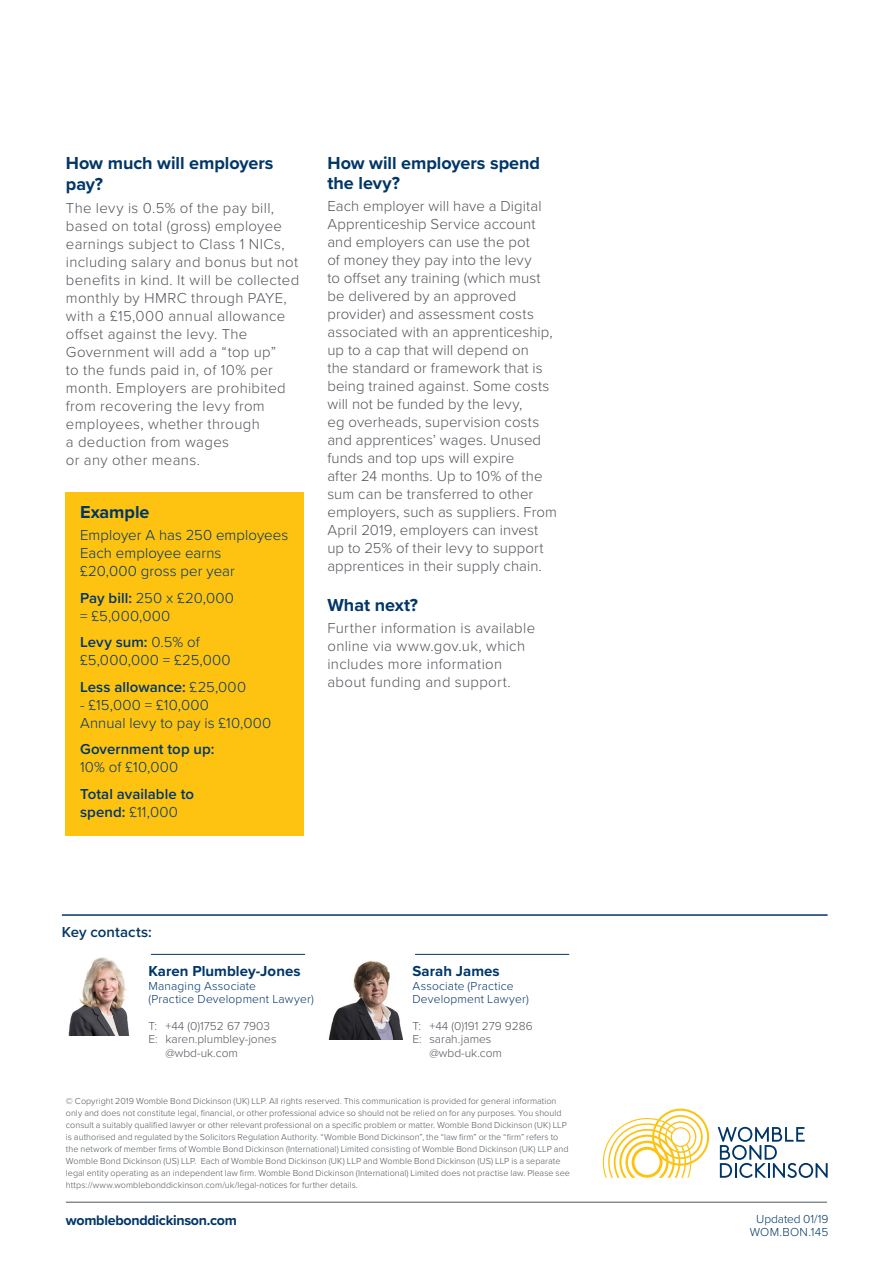
<style>
.page{position:relative;width:893px;height:1263px;background:#fff}
.page>*{position:absolute;margin:0;border:0;box-sizing:border-box;transform-origin:0 0}
.Sub_headings_bold{font:700 18px/21px "Proxima Nova";letter-spacing:-.005em;color:#003667}
.Body_proxima{font:300 15px/18px "Proxima Nova";letter-spacing:.01em;color:#52555b}
.Body_proxima-2{font:300 15px/18px "Proxima Nova";letter-spacing:.005em;color:#003667}
.Body_proxima-3{font:600 15px/18px "Proxima Nova";letter-spacing:.005em;color:#003667}
.Sub_headings_bold-2{font:700 15px "Proxima Nova";letter-spacing:.005em;color:#003667}
.Name{font:700 15px "Proxima Nova";letter-spacing:.005em;color:#003667}
.t1{font:700 14.25px "Proxima Nova";letter-spacing:-.02em;color:#003667}
.tel_and_email_info{font:300 12px/13.5px "Proxima Nova";color:#52555b}
.Body_proxima-4{font:300 12px/13.5px "Proxima Nova";letter-spacing:.015em;color:#003667}
.Sub_headings_bold-3{font:300 12px "Proxima Nova";letter-spacing:.015em;color:#003667}
.Body_proxima-5{font:300 12px "Proxima Nova";letter-spacing:-.005em;color:#003667}
.t2{font:300 9px/12px "Proxima Nova";letter-spacing:.005em;color:#52555b}
.s1{font-weight:600}
.s2{font-weight:300}
</style>
<div class="page">
<div style="left:66px;top:492px;width:238px;height:344px;background:#fec210"></div>
<hr style="left:62px;top:914px;width:766px;height:2px;background:#003667">
<img style="left:328px;top:960px;width:75px;height:80px">
<hr style="left:415px;top:954px;width:154px;height:1px;background:#003667">
<img style="left:68px;top:957px;width:62px;height:78px">
<hr style="left:151px;top:954px;width:154px;height:1px;background:#003667">
<svg style="left:718px;top:1127px;width:110px;height:51px"></svg>
<svg style="left:603px;top:1108px;width:106px;height:70px"></svg>
<hr style="left:66px;top:1202px;width:761px;height:1px;background:#52555b">
<p class="Sub_headings_bold" style="left:66px;top:153px;width:209px">How much will employers pay?</p>
<p class="Body_proxima" style="left:66px;top:198px;width:235px">The levy is 0.5% of the pay bill, based on total (gross) employee earnings subject to Class 1 NICs, including salary and bonus but not benefits in kind. It will be collected monthly by HMRC through PAYE, with a £15,000 annual allowance offset against the levy. The<br>Government will add a “top up”<br>to the funds paid in, of 10% per month. Employers are prohibited from recovering the levy from employees, whether through<br>a deduction from wages<br>or any other means.</p>
<p class="Sub_headings_bold" style="left:80px;top:501px;width:71px">Example</p>
<p class="Body_proxima-2" style="left:80px;top:526px;width:210px">Employer A has 250 employees</p>
<p class="Body_proxima-2" style="left:80px;top:544px;width:156px">Each employee earns £20,000 gross per year</p>
<p class="Body_proxima-2" style="left:80px;top:588px;width:155px"><span class="s1">Pay bill:</span> 250 x £20,000 = £5,000,000</p>
<p class="Body_proxima-2" style="left:80px;top:633px;width:152px"><span class="s1">Levy sum:</span> 0.5% of £5,000,000 = £25,000</p>
<p class="Body_proxima-3" style="left:80px;top:677px;width:168px">Less allowance: <span class="s2">£25,000</span></p>
<p class="Body_proxima-2" style="left:80px;top:695px;width:131px">- £15,000 = £10,000</p>
<p class="Body_proxima-2" style="left:80px;top:713px;width:193px">Annual levy to pay is £10,000</p>
<p class="Body_proxima-3" style="left:80px;top:740px;width:136px">Government top up:<br><span class="s2">10% of £10,000</span></p>
<p class="Body_proxima-3" style="left:80px;top:784px;width:115px">Total available to spend: <span class="s2">£11,000</span></p>
<p class="Sub_headings_bold" style="left:327px;top:153px;width:214px;line-height:19.5px">How will employers spend the levy?</p>
<p class="Body_proxima" style="left:327px;top:196px;width:231px">Each employer will have a Digital<br>Apprenticeship Service account and employers can use the pot<br>of money they pay into the levy<br>to offset any training (which must be delivered by an approved provider) and assessment costs associated with an apprenticeship, up to a cap that will depend on<br>the standard or framework that is being trained against. Some costs will not be funded by the levy,<br>eg overheads, supervision costs and apprentices’ wages. Unused funds and top ups will expire<br>after 24 months. Up to 10% of the sum can be transferred to other employers, such as suppliers. From<br>April 2019, employers can invest up to 25% of their levy to support apprentices in their supply chain.</p>
<p class="Sub_headings_bold" style="left:327px;top:594px;width:92px">What next?</p>
<p class="Body_proxima" style="left:327px;top:618px;width:209px">Further information is available online via www.gov.uk, which includes more information about funding and support.</p>
<p class="Body_proxima-3" style="left:62px;top:923px;width:92px">Key contacts:</p>
<p class="Sub_headings_bold-2" style="left:148px;top:960px;width:154px">Karen Plumbley-Jones</p>
<p class="Sub_headings_bold-3" style="left:148px;top:977px;width:109px">Managing Associate</p>
<p class="Body_proxima-4" style="left:148px;top:992px;width:167px">(Practice Development Lawyer)</p>
<p class="tel_and_email_info" style="left:148px;top:1018px;width:123px">T: +44 (0)1752 67 7903</p>
<p class="tel_and_email_info" style="left:165px;top:1032px;width:113px;text-indent:-17px">E: karen.plumbley-jones @wbd-uk.com</p>
<p class="Name" style="left:412px;top:960px;width:89px">Sarah James</p>
<p class="Body_proxima-4" style="left:412px;top:978px;width:118px">Associate (Practice<br>Development Lawyer)</p>
<p class="tel_and_email_info" style="left:412px;top:1018px;width:122px">T: +44 (0)191 279 9286</p>
<p class="tel_and_email_info" style="left:429px;top:1032px;width:74px;text-indent:-17px">E: sarah.james @wbd-uk.com</p>
<p class="t2" style="left:66px;top:1095px;width:506px">© Copyright 2019 Womble Bond Dickinson (UK) LLP. All rights reserved. This communication is provided for general information only and does not constitute legal, financial, or other professional advice so should not be relied on for any purposes. You should consult a suitably qualified lawyer or other relevant professional on a specific problem or matter. Womble Bond Dickinson (UK) LLP is authorised and regulated by the Solicitors Regulation Authority. “Womble Bond Dickinson”, the “law firm” or the “firm” refers to the network of member firms of Womble Bond Dickinson (International) Limited consisting of Womble Bond Dickinson (UK) LLP and Womble Bond Dickinson (US) LLP. Each of Womble Bond Dickinson (UK) LLP and Womble Bond Dickinson (US) LLP is a separate legal entity operating as an independent law firm. Womble Bond Dickinson (International) Limited does not practise law. Please see https://www.womblebonddickinson.com/uk/legal-notices for further details.</p>
<p class="t1" style="left:66px;top:1209px;width:172px">womblebonddickinson.com</p>
<p class="Body_proxima-5" style="left:756px;top:1210px;width:74px">Updated 01/19</p>
<p class="Body_proxima-4" style="left:750px;top:1225px;width:80px">WOM.BON.145</p>
</div>
